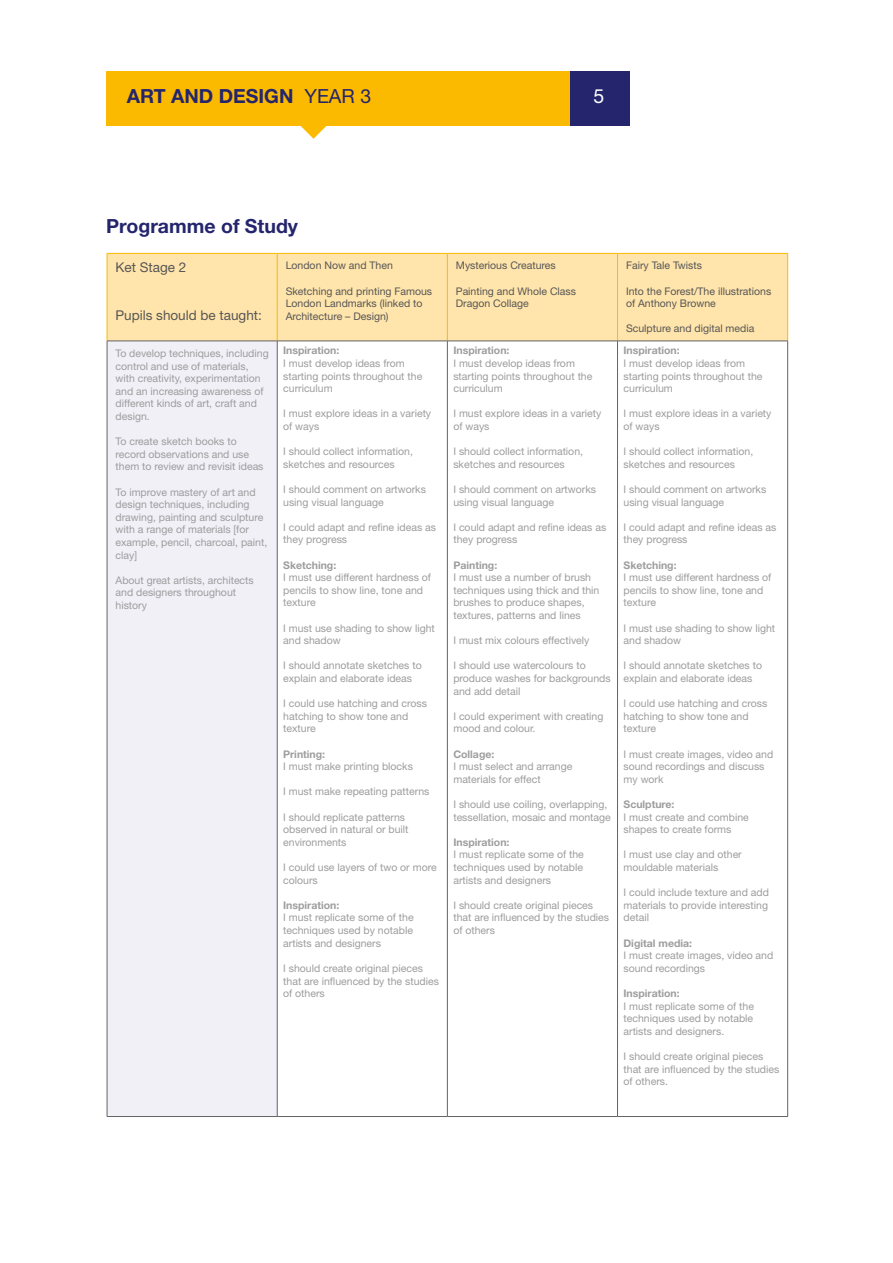
<style>
.page{position:relative;width:893px;height:1263px;background:#fff}
.page>*{position:absolute;margin:0;border:0;box-sizing:border-box;transform-origin:0 0}
.t1{font:700 19.5px "Helvetica Neue LT Std";color:#24256c}
.t2{font:19.5px "Helvetica Neue LT Std";color:#fff}
.t3{font:13.5px "Helvetica Neue LT Std";color:#575756}
.t4{font:10.5px/12.6px "Helvetica Neue LT Std";color:#9d9d9d}
.t5{font:10.5px/12.6px "Helvetica Neue LT Std";color:#575756}
.t6{font:700 10.5px "Helvetica Neue LT Std";color:#9d9d9d}
.s1{font-weight:400}
</style>
<div class="page">
<div style="left:106px;top:71px;width:465px;height:55px;background:#fbba00"></div>
<svg style="left:301px;top:126px;width:26px;height:13px"></svg>
<div style="left:570px;top:71px;width:60px;height:55px;background:#24256c"></div>
<div style="left:108px;top:254px;width:679px;height:87px;background:#ffe4ab"></div>
<div style="left:107px;top:341px;width:170px;height:775px;background:#f1f0f7"></div>
<hr style="left:107px;top:253px;width:170px;height:1px;background:#fbba00">
<hr style="left:107px;top:254px;width:1px;height:87px;background:#fbba00">
<hr style="left:277px;top:253px;width:170px;height:1px;background:#fbba00">
<hr style="left:277px;top:254px;width:1px;height:87px;background:#fbba00">
<hr style="left:447px;top:253px;width:170px;height:1px;background:#fbba00">
<hr style="left:447px;top:254px;width:1px;height:87px;background:#fbba00">
<hr style="left:617px;top:253px;width:171px;height:1px;background:#fbba00">
<hr style="left:617px;top:254px;width:1px;height:87px;background:#fbba00">
<hr style="left:787px;top:254px;width:1px;height:87px;background:#fbba00">
<hr style="left:107px;top:341px;width:170px;height:1px;background:#646463">
<hr style="left:107px;top:341px;width:1px;height:775px;background:#646463">
<hr style="left:277px;top:341px;width:170px;height:1px;background:#646463">
<hr style="left:277px;top:341px;width:1px;height:775px;background:#646463">
<hr style="left:447px;top:341px;width:170px;height:1px;background:#646463">
<hr style="left:447px;top:341px;width:1px;height:775px;background:#646463">
<hr style="left:617px;top:341px;width:171px;height:1px;background:#646463">
<hr style="left:617px;top:341px;width:1px;height:775px;background:#646463">
<hr style="left:787px;top:341px;width:1px;height:775px;background:#646463">
<hr style="left:107px;top:1116px;width:170px;height:1px;background:#646463">
<hr style="left:277px;top:1116px;width:170px;height:1px;background:#646463">
<hr style="left:447px;top:1116px;width:170px;height:1px;background:#646463">
<hr style="left:617px;top:1116px;width:171px;height:1px;background:#646463">
<h1 class="t1" style="left:127px;top:84px;width:246px">ART AND DESIGN <span class="s1">YEAR 3</span></h1>
<h1 class="t2" style="left:593px;top:85px;width:12px">5</h1>
<h1 class="t1" style="left:106px;top:214px;width:193px">Programme of Study</h1>
<p class="t3" style="left:116px;top:259px;width:72px">Ket Stage 2</p>
<p class="t3" style="left:116px;top:307px;width:148px">Pupils should be taught:</p>
<p class="t5" style="left:286px;top:259px;width:109px">London Now and Then</p>
<p class="t5" style="left:286px;top:284px;width:148px">Sketching and printing Famous<br>London Landmarks (linked to<br>Architecture – Design)</p>
<p class="t5" style="left:456px;top:259px;width:101px">Mysterious Creatures</p>
<p class="t5" style="left:456px;top:284px;width:122px">Painting and Whole Class<br>Dragon Collage</p>
<p class="t5" style="left:626px;top:259px;width:78px">Fairy Tale Twists</p>
<p class="t5" style="left:626px;top:284px;width:147px">Into the Forest/The illustrations of Anthony Browne</p>
<p class="t5" style="left:626px;top:322px;width:130px">Sculpture and digital media</p>
<p class="t4" style="left:116px;top:347px;width:155px">To develop techniques, including control and use of materials, with creativity, experimentation and an increasing awareness of different kinds of art, craft and design.</p>
<p class="t4" style="left:116px;top:435px;width:149px">To create sketch books to record observations and use them to review and revisit ideas</p>
<p class="t4" style="left:116px;top:485px;width:153px">To improve mastery of art and design techniques, including drawing, painting and sculpture with a range of materials [for example, pencil, charcoal, paint, clay]</p>
<p class="t4" style="left:116px;top:574px;width:140px">About great artists, architects and designers throughout history</p>
<p class="t6" style="left:283px;top:344px;width:58px">Inspiration:</p>
<p class="t4" style="left:283px;top:357px;width:141px">I must develop ideas from starting points throughout the curriculum</p>
<p class="t4" style="left:283px;top:407px;width:149px">I must explore ideas in a variety of ways</p>
<p class="t4" style="left:283px;top:445px;width:131px">I should collect information, sketches and resources</p>
<p class="t4" style="left:283px;top:483px;width:144px">I should comment on artworks using visual language</p>
<p class="t4" style="left:283px;top:521px;width:154px">I could adapt and refine ideas as they progress</p>
<p class="t6" style="left:283px;top:558px;width:55px">Sketching:</p>
<p class="t4" style="left:283px;top:571px;width:149px">I must use different hardness of pencils to show line, tone and texture</p>
<p class="t4" style="left:283px;top:621px;width:153px">I must use shading to show light and shadow</p>
<p class="t4" style="left:283px;top:659px;width:140px">I should annotate sketches to explain and elaborate ideas</p>
<p class="t4" style="left:283px;top:697px;width:145px">I could use hatching and cross hatching to show tone and texture</p>
<p class="t6" style="left:283px;top:747px;width:43px">Printing:</p>
<p class="t4" style="left:283px;top:760px;width:131px">I must make printing blocks</p>
<p class="t4" style="left:283px;top:785px;width:148px">I must make repeating patterns</p>
<p class="t4" style="left:283px;top:810px;width:127px">I should replicate patterns observed in natural or built environments</p>
<p class="t4" style="left:283px;top:861px;width:155px">I could use layers of two or more colours</p>
<p class="t6" style="left:283px;top:899px;width:58px">Inspiration:</p>
<p class="t4" style="left:283px;top:911px;width:132px;text-align:justify">I must replicate some of the techniques used by notable artists and designers</p>
<p class="t4" style="left:283px;top:962px;width:157px">I should create original pieces that are influenced by the studies of others</p>
<p class="t6" style="left:453px;top:344px;width:58px">Inspiration:</p>
<p class="t4" style="left:453px;top:357px;width:141px">I must develop ideas from starting points throughout the curriculum</p>
<p class="t4" style="left:453px;top:407px;width:149px">I must explore ideas in a variety of ways</p>
<p class="t4" style="left:453px;top:445px;width:131px">I should collect information, sketches and resources</p>
<p class="t4" style="left:453px;top:483px;width:144px">I should comment on artworks using visual language</p>
<p class="t4" style="left:453px;top:521px;width:154px">I could adapt and refine ideas as they progress</p>
<p class="t6" style="left:453px;top:558px;width:45px">Painting:</p>
<p class="t4" style="left:453px;top:571px;width:148px">I must use a number of brush techniques using thick and thin brushes to produce shapes, textures, patterns and lines</p>
<p class="t4" style="left:453px;top:634px;width:138px">I must mix colours effectively</p>
<p class="t4" style="left:453px;top:659px;width:159px">I should use watercolours to produce washes for backgrounds and add detail</p>
<p class="t4" style="left:453px;top:710px;width:152px">I could experiment with creating mood and colour.</p>
<p class="t6" style="left:453px;top:747px;width:43px">Collage:</p>
<p class="t4" style="left:453px;top:760px;width:121px">I must select and arrange materials for effect</p>
<p class="t4" style="left:453px;top:798px;width:159px">I should use coiling, overlapping, tessellation, mosaic and montage</p>
<p class="t6" style="left:453px;top:836px;width:58px">Inspiration:</p>
<p class="t4" style="left:453px;top:848px;width:132px;text-align:justify">I must replicate some of the techniques used by notable artists and designers</p>
<p class="t4" style="left:453px;top:899px;width:157px">I should create original pieces that are influenced by the studies of others</p>
<p class="t6" style="left:623px;top:344px;width:58px">Inspiration:</p>
<p class="t4" style="left:623px;top:357px;width:141px">I must develop ideas from starting points throughout the curriculum</p>
<p class="t4" style="left:623px;top:407px;width:149px">I must explore ideas in a variety of ways</p>
<p class="t4" style="left:623px;top:445px;width:131px">I should collect information, sketches and resources</p>
<p class="t4" style="left:623px;top:483px;width:144px">I should comment on artworks using visual language</p>
<p class="t4" style="left:623px;top:521px;width:154px">I could adapt and refine ideas as they progress</p>
<p class="t6" style="left:623px;top:558px;width:55px">Sketching:</p>
<p class="t4" style="left:623px;top:571px;width:149px">I must use different hardness of pencils to show line, tone and texture</p>
<p class="t4" style="left:623px;top:621px;width:153px">I must use shading to show light and shadow</p>
<p class="t4" style="left:623px;top:659px;width:140px">I should annotate sketches to explain and elaborate ideas</p>
<p class="t4" style="left:623px;top:697px;width:145px">I could use hatching and cross hatching to show tone and texture</p>
<p class="t4" style="left:623px;top:747px;width:151px">I must create images, video and sound recordings and discuss my work</p>
<p class="t6" style="left:623px;top:798px;width:52px">Sculpture:</p>
<p class="t4" style="left:623px;top:810px;width:127px">I must create and combine shapes to create forms</p>
<p class="t4" style="left:623px;top:848px;width:120px">I must use clay and other mouldable materials</p>
<p class="t4" style="left:623px;top:886px;width:147px;text-align:justify">I could include texture and add materials to provide interesting detail</p>
<p class="t6" style="left:623px;top:936px;width:70px">Digital media:</p>
<p class="t4" style="left:623px;top:949px;width:151px">I must create images, video and sound recordings</p>
<p class="t6" style="left:623px;top:987px;width:58px">Inspiration:</p>
<p class="t4" style="left:623px;top:999px;width:132px;text-align:justify">I must replicate some of the techniques used by notable artists and designers.</p>
<p class="t4" style="left:623px;top:1050px;width:157px">I should create original pieces that are influenced by the studies of others.</p>
</div>
